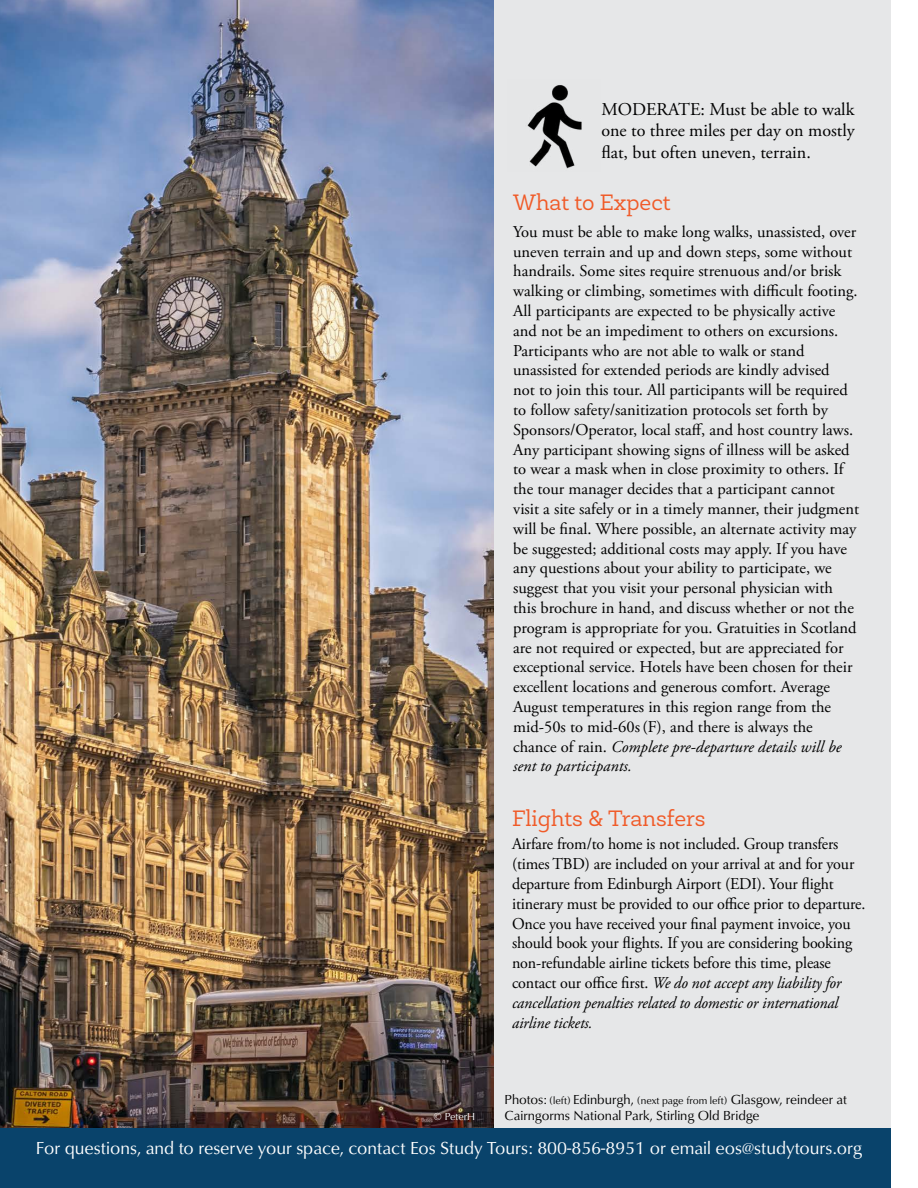
<style>
.page{position:relative;width:918px;height:1188px;background:#fff}
.page>*{position:absolute;margin:0;border:0;box-sizing:border-box;transform-origin:0 0}
.t1{font:22.5px "Newslab";color:#f05b29}
.t2{font:18px "Classico URW";color:#fff}
.t3{font:18px/21.6px "Adobe Garamond Pro";color:#000;text-align:justify}
.t4{font:16.5px/19.8px "Adobe Garamond Pro";color:#000}
.t5{font:13.5px "Classico URW";color:#000}
.t6{font:10.5px "Classico URW";letter-spacing:-.01em;color:#fff}
.s1{font-style:italic}
.s2{font-size:10.5px}
</style>
<div class="page">
<img style="left:0;top:0;width:495px;height:1129px">
<div style="left:495px;top:0;width:396px;height:1188px;background:#e6e7e8"></div>
<div style="left:0;top:1129px;width:891px;height:59px;background:#09436b"></div>
<img style="left:527px;top:85px;width:55px;height:84px">
<p class="t3" style="left:601px;top:99px;width:255px">MODERATE: Must be able to walk one to three miles per day on mostly flat, but often uneven, terrain.</p>
<h1 class="t1" style="left:513px;top:189px;width:159px">What to Expect</h1>
<p class="t4" style="left:513px;top:222px;width:347px">You must be able to make long walks, unassisted, over uneven terrain and up and down steps, some without handrails. Some sites require strenuous and/or brisk walking or climbing, sometimes with difficult footing.<br>All participants are expected to be physically active and not be an impediment to others on excursions.<br>Participants who are not able to walk or stand unassisted for extended periods are kindly advised<br>not to join this tour. All participants will be required to follow safety/sanitization protocols set forth by Sponsors/Operator, local staff, and host country laws.<br>Any participant showing signs of illness will be asked to wear a mask when in close proximity to others. If the tour manager decides that a participant cannot visit a site safely or in a timely manner, their judgment will be final. Where possible, an alternate activity may be suggested; additional costs may apply. If you have any questions about your ability to participate, we suggest that you visit your personal physician with this brochure in hand, and discuss whether or not the program is appropriate for you. Gratuities in Scotland are not required or expected, but are appreciated for exceptional service. Hotels have been chosen for their excellent locations and generous comfort. Average August temperatures in this region range from the mid-50s to mid-60s(F), and there is always the chance of rain. <span class="s1">Complete pre-departure details will be sent to participants.</span></p>
<h1 class="t1" style="left:512px;top:805px;width:195px">Flights &amp; Transfers</h1>
<p class="t4" style="left:512px;top:835px;width:355px">Airfare from/to home is not included. Group transfers (times TBD) are included on your arrival at and for your departure from Edinburgh Airport (EDI). Your flight itinerary must be provided to our office prior to departure.<br>Once you have received your final payment invoice, you should book your flights. If you are considering booking non-refundable airline tickets before this time, please contact our office first. <span class="s1">We do not accept any liability for cancellation penalties related to domestic or international airline tickets.</span></p>
<p class="t5" style="left:505px;top:1089px;width:344px">Photos: <span class="s2">(left)</span> Edinburgh, <span class="s2">(next page from left)</span> Glasgow, reindeer at</p>
<p class="t6" style="left:434px;top:1108px;width:43px">© PeterH</p>
<p class="t5" style="left:505px;top:1105px;width:257px">Cairngorms National Park, Stirling Old Bridge</p>
<p class="t2" style="left:36px;top:1134px;width:828px">For questions, and to reserve your space, contact Eos Study Tours: 800-856-8951 or email eos@studytours.org</p>
</div>
